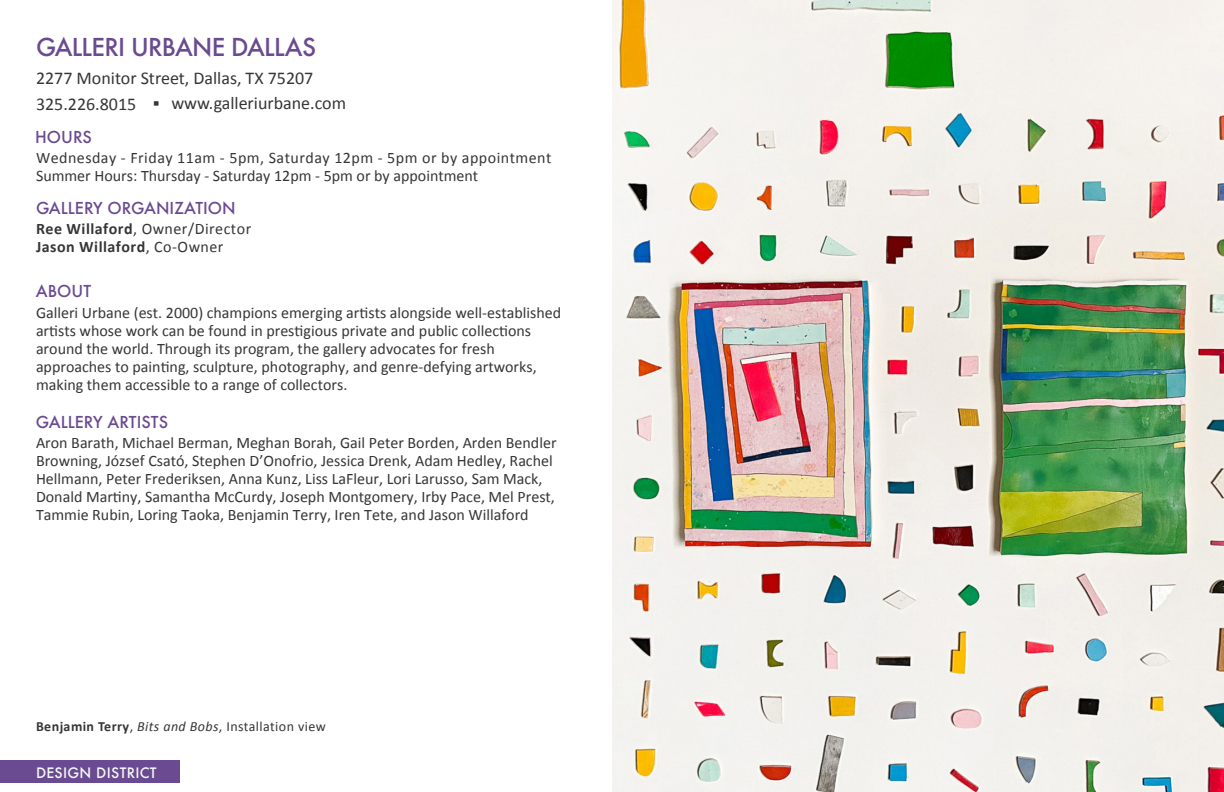
<style>
.page{position:relative;width:1224px;height:792px;background:#fff}
.page>*{position:absolute;margin:0;border:0;box-sizing:border-box;transform-origin:0 0}
.t1{font:500 24px "Futura";letter-spacing:-.03em;color:#6a4a90}
.t2{font:18px "Calibri";color:#353636}
.t3{font:16px/18px "Calibri";color:#353636}
.t4{font:16px/18px "Calibri";letter-spacing:.03em;color:#353636}
.t5{font:700 16px/18px "Calibri";letter-spacing:.03em;color:#353636}
.t6{font:500 16px "Futura";color:#6a4a90}
.t7{font:14px "Calibri";letter-spacing:.03em;color:#353636}
.t8{font:500 14px "Futura";letter-spacing:.02em;color:#f5f7f7}
.s1{font-weight:700;font-size:20px}
.s2{font-weight:400}
.s3{font-weight:700}
.s4{font-style:italic}
</style>
<div class="page">
<img style="left:612px;top:0;width:612px;height:792px">
<div style="left:0;top:761px;width:180px;height:22px;background:#6a4a90"></div>
<h1 class="t1" style="left:36px;top:30px;width:282px">GALLERI URBANE DALLAS</h1>
<p class="t2" style="left:36px;top:65px;width:279px">2277 Monitor Street, Dallas, TX 75207</p>
<p class="t2" style="left:36px;top:91px;width:102px">325.226.8015</p>
<p class="t6" style="left:35px;top:126px;width:58px">HOURS</p>
<p class="t2" style="left:153px;top:90px;width:195px"><span class="s1">▪</span> www.galleriurbane.com</p>
<p class="t4" style="left:36px;top:148px;width:517px">Wednesday - Friday 11am - 5pm, Saturday 12pm - 5pm or by appointment<br>Summer Hours: Thursday - Saturday 12pm - 5pm or by appointment</p>
<p class="t5" style="left:36px;top:219px;width:217px">Ree Willaford<span class="s2">, Owner/Director<br></span>Jason Willaford<span class="s2">, Co-Owner</span></p>
<p class="t6" style="left:36px;top:197px;width:201px">GALLERY ORGANIZATION</p>
<p class="t6" style="left:36px;top:280px;width:57px">ABOUT</p>
<p class="t3" style="left:36px;top:304px;width:527px">Galleri Urbane (est. 2000) champions emerging artists alongside well-established artists whose work can be found in prestigious private and public collections around the world. Through its program, the gallery advocates for fresh approaches to painting, sculpture, photography, and genre-defying artworks, making them accessible to a range of collectors.</p>
<p class="t6" style="left:36px;top:411px;width:134px">GALLERY ARTISTS</p>
<p class="t3" style="left:36px;top:433px;width:522px">Aron Barath, Michael Berman, Meghan Borah, Gail Peter Borden, Arden Bendler Browning, József Csató, Stephen D’Onofrio, Jessica Drenk, Adam Hedley, Rachel Hellmann, Peter Frederiksen, Anna Kunz, Liss LaFleur, Lori Larusso, Sam Mack, Donald Martiny, Samantha McCurdy, Joseph Montgomery, Irby Pace, Mel Prest, Tammie Rubin, Loring Taoka, Benjamin Terry, Iren Tete, and Jason Willaford</p>
<p class="t7" style="left:36px;top:717px;width:291px"><span class="s3">Benjamin Terry</span>, <span class="s4">Bits and Bobs</span>, Installation view</p>
<p class="t8" style="left:36px;top:763px;width:122px">DESIGN DISTRICT</p>
</div>
